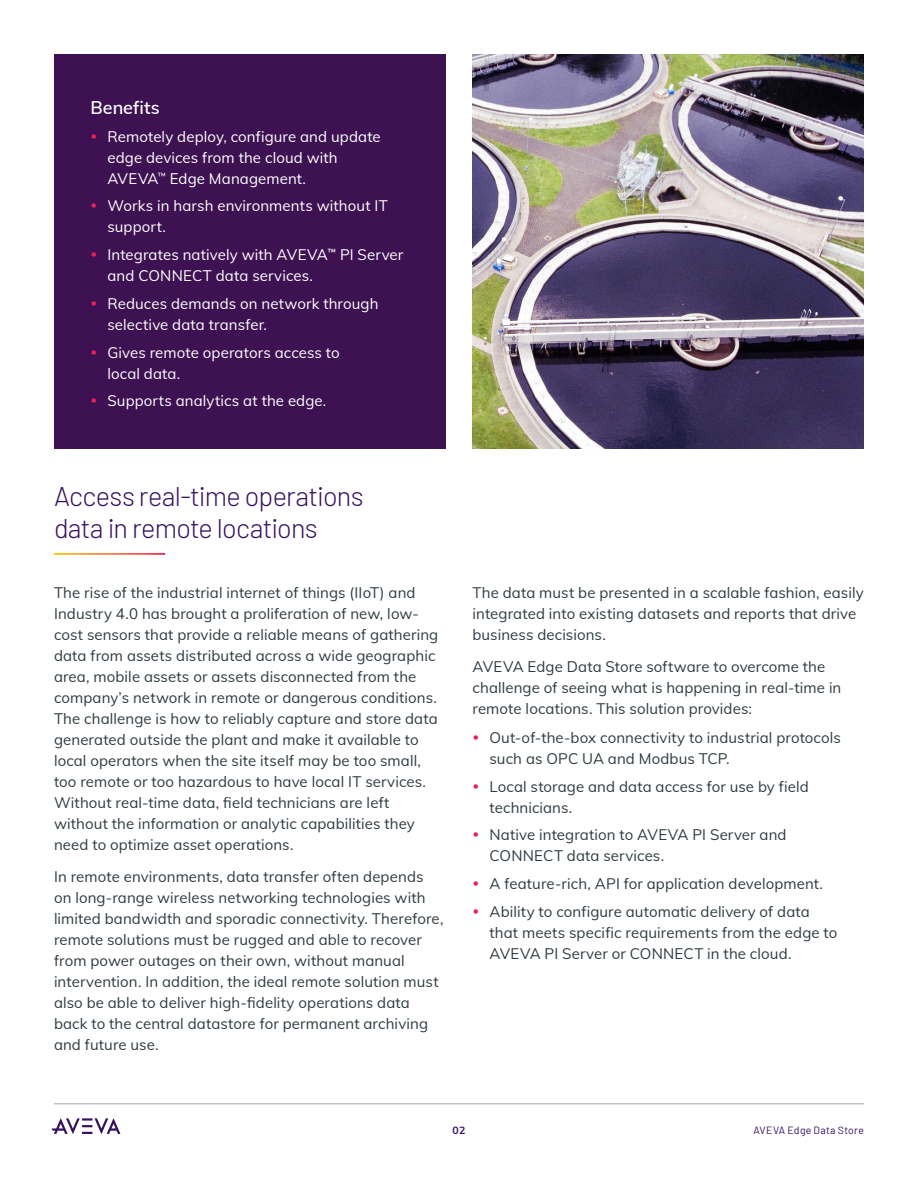
<style>
.page{position:relative;width:918px;height:1188px;background:#fff}
.page>*{position:absolute;margin:0;border:0;box-sizing:border-box;transform-origin:0 0}
.H3_Internal_Pages{font:300 27px/32.4px "Barlow";letter-spacing:-.025em;color:#371260}
.S1_Subheadlines{font:600 18px "Muli";letter-spacing:.005em;color:#fff}
.Body_copy{font:15px/21px "Muli";letter-spacing:.005em;color:#2f3b41}
.t1{font:15px/21px "Muli";letter-spacing:.005em;color:#fff}
.t2{font:10.5px "Barlow";letter-spacing:.03em;color:#371260}
.t3{font:700 10.5px "Muli";color:#371260}
</style>
<div class="page">
<hr style="left:54px;top:1104px;width:810px;height:1px;background:#a3a7a9">
<svg style="left:52px;top:1118px;width:68px;height:16px"></svg>
<img style="left:472px;top:54px;width:392px;height:394px">
<div style="left:54px;top:54px;width:392px;height:394px;background:#3d1152"></div>
<p class="S1_Subheadlines" style="left:90px;top:94px;width:71px">Benefits</p>
<p class="t1" style="left:107px;top:125px;width:275px">Remotely deploy, configure and update edge devices from the cloud with<br>AVEVA<sup>™</sup> Edge Management.</p>
<p class="t1" style="left:107px;top:195px;width:282px">Works in harsh environments without IT support.</p>
<p class="t1" style="left:107px;top:244px;width:297px">Integrates natively with AVEVA<sup>™</sup> PI Server and CONNECT data services.</p>
<p class="t1" style="left:107px;top:292px;width:273px">Reduces demands on network through selective data transfer.</p>
<p class="t1" style="left:107px;top:341px;width:234px">Gives remote operators access to local data.</p>
<p class="t1" style="left:107px;top:390px;width:221px">Supports analytics at the edge.</p>
<p class="H3_Internal_Pages" style="left:54px;top:478px;width:311px">Access real-time operations data in remote locations</p>
<p class="Body_copy" style="left:54px;top:581px;width:386px">The rise of the industrial internet of things (IIoT) and Industry 4.0 has brought a proliferation of new, low&shy;cost sensors that provide a reliable means of gathering data from assets distributed across a wide geographic area, mobile assets or assets disconnected from the company’s network in remote or dangerous conditions.<br>The challenge is how to reliably capture and store data generated outside the plant and make it available to local operators when the site itself may be too small, too remote or too hazardous to have local IT services.<br>Without real-time data, field technicians are left without the information or analytic capabilities they need to optimize asset operations.</p>
<p class="Body_copy" style="left:54px;top:865px;width:391px">In remote environments, data transfer often depends on long-range wireless networking technologies with limited bandwidth and sporadic connectivity. Therefore, remote solutions must be rugged and able to recover from power outages on their own, without manual intervention. In addition, the ideal remote solution must also be able to deliver high-fidelity operations data back to the central datastore for permanent archiving and future use.</p>
<p class="Body_copy" style="left:472px;top:581px;width:393px">The data must be presented in a scalable fashion, easily integrated into existing datasets and reports that drive business decisions.</p>
<p class="Body_copy" style="left:472px;top:655px;width:370px">AVEVA Edge Data Store software to overcome the challenge of seeing what is happening in real-time in remote locations. This solution provides:</p>
<p class="Body_copy" style="left:490px;top:726px;width:353px">Out-of-the-box connectivity to industrial protocols such as OPC UA and Modbus TCP.</p>
<p class="Body_copy" style="left:490px;top:775px;width:321px">Local storage and data access for use by field technicians.</p>
<p class="Body_copy" style="left:490px;top:824px;width:299px">Native integration to AVEVA PI Server and<br>CONNECT data services.</p>
<p class="Body_copy" style="left:490px;top:873px;width:335px">A feature-rich, API for application development.</p>
<p class="Body_copy" style="left:490px;top:900px;width:349px">Ability to configure automatic delivery of data that meets specific requirements from the edge to<br>AVEVA PI Server or CONNECT in the cloud.</p>
<p class="t3" style="left:453px;top:1123px;width:14px">02</p>
<p class="t2" style="left:754px;top:1122px;width:112px">AVEVA Edge Data Store</p>
</div>
